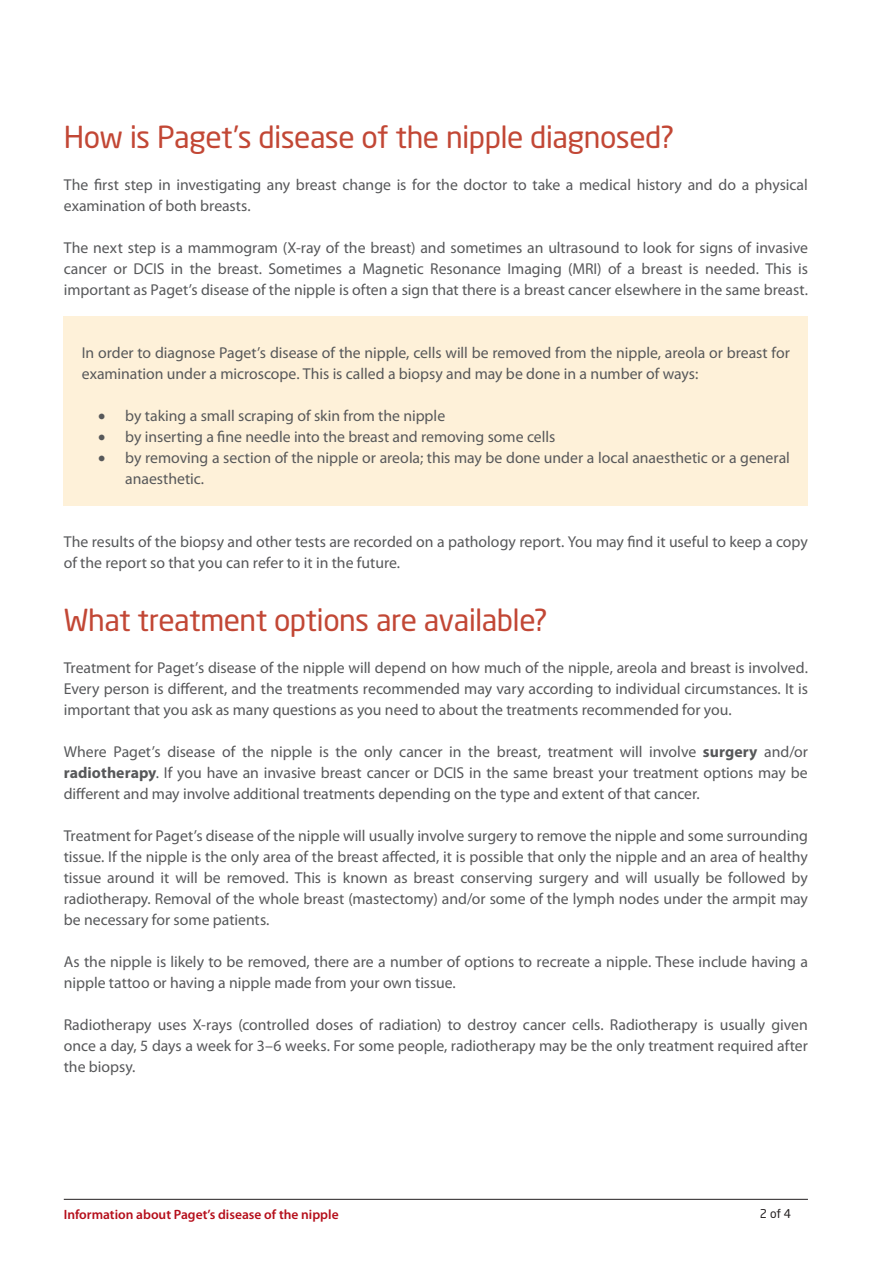
<style>
.page{position:relative;width:893px;height:1263px;background:#fff}
.page>*{position:absolute;margin:0;border:0;box-sizing:border-box;transform-origin:0 0}
.CA_Heading_Level_2{font:30px "Neo Sans Std";letter-spacing:-.02em;color:#c24735}
.CA_Body{font:15.75px/21px "Myriad Pro";letter-spacing:-.005em;color:#57585a;text-align:justify}
.UL{font:15.75px/21px "Myriad Pro";color:#57585a}
.t1{font:600 13.5px "Myriad Pro";color:#b50e1a}
.t2{font:12px "Neo Sans Std";color:#231f20}
.s1{font-weight:700}
</style>
<div class="page">
<hr style="left:64px;top:1199px;width:744px;height:1px;background:#231f20">
<div style="left:64px;top:316px;width:744px;height:189px;background:#fef1d9"></div>
<p class="CA_Heading_Level_2" style="left:64px;top:119px;width:612px">How is Paget’s disease of the nipple diagnosed?</p>
<p class="CA_Body" style="left:64px;top:174px;width:746px">The first step in investigating any breast change is for the doctor to take a medical history and do a physical examination of both breasts.</p>
<p class="CA_Body" style="left:64px;top:237px;width:746px">The next step is a mammogram (X-ray of the breast) and sometimes an ultrasound to look for signs of invasive cancer or DCIS in the breast. Sometimes a Magnetic Resonance Imaging (MRI) of a breast is needed. This is important as Paget’s disease of the nipple is often a sign that there is a breast cancer elsewhere in the same breast.</p>
<p class="CA_Body" style="left:82px;top:342px;width:710px">In order to diagnose Paget’s disease of the nipple, cells will be removed from the nipple, areola or breast for examination under a microscope. This is called a biopsy and may be done in a number of ways:</p>
<p class="UL" style="left:98px;top:405px;width:348px">• by taking a small scraping of skin from the nipple</p>
<p class="UL" style="left:98px;top:426px;width:458px">• by inserting a fine needle into the breast and removing some cells</p>
<p class="UL" style="left:125px;top:447px;width:666px;text-indent:-27px">• by removing a section of the nipple or areola; this may be done under a local anaesthetic or a general anaesthetic.</p>
<p class="CA_Body" style="left:64px;top:531px;width:745px">The results of the biopsy and other tests are recorded on a pathology report. You may find it useful to keep a copy of the report so that you can refer to it in the future.</p>
<p class="CA_Heading_Level_2" style="left:64px;top:602px;width:485px">What treatment options are available?</p>
<p class="CA_Body" style="left:64px;top:657px;width:746px">Treatment for Paget’s disease of the nipple will depend on how much of the nipple, areola and breast is involved.<br>Every person is different, and the treatments recommended may vary according to individual circumstances. It is important that you ask as many questions as you need to about the treatments recommended for you.</p>
<p class="CA_Body" style="left:64px;top:741px;width:746px">Where Paget’s disease of the nipple is the only cancer in the breast, treatment will involve <span class="s1">surgery</span> and/or <span class="s1">radiotherapy</span>. If you have an invasive breast cancer or DCIS in the same breast your treatment options may be different and may involve additional treatments depending on the type and extent of that cancer.</p>
<p class="CA_Body" style="left:64px;top:825px;width:746px">Treatment for Paget’s disease of the nipple will usually involve surgery to remove the nipple and some surrounding tissue. If the nipple is the only area of the breast affected, it is possible that only the nipple and an area of healthy tissue around it will be removed. This is known as breast conserving surgery and will usually be followed by radiotherapy. Removal of the whole breast (mastectomy) and/or some of the lymph nodes under the armpit may be necessary for some patients.</p>
<p class="CA_Body" style="left:64px;top:951px;width:746px">As the nipple is likely to be removed, there are a number of options to recreate a nipple. These include having a nipple tattoo or having a nipple made from your own tissue.</p>
<p class="CA_Body" style="left:64px;top:1014px;width:746px">Radiotherapy uses X-rays (controlled doses of radiation) to destroy cancer cells. Radiotherapy is usually given once a day, 5 days a week for 3–6 weeks. For some people, radiotherapy may be the only treatment required after the biopsy.</p>
<p class="t1" style="left:64px;top:1206px;width:276px">Information about Paget’s disease of the nipple</p>
<p class="t2" style="left:760px;top:1206px;width:33px">2 of 4</p>
</div>
